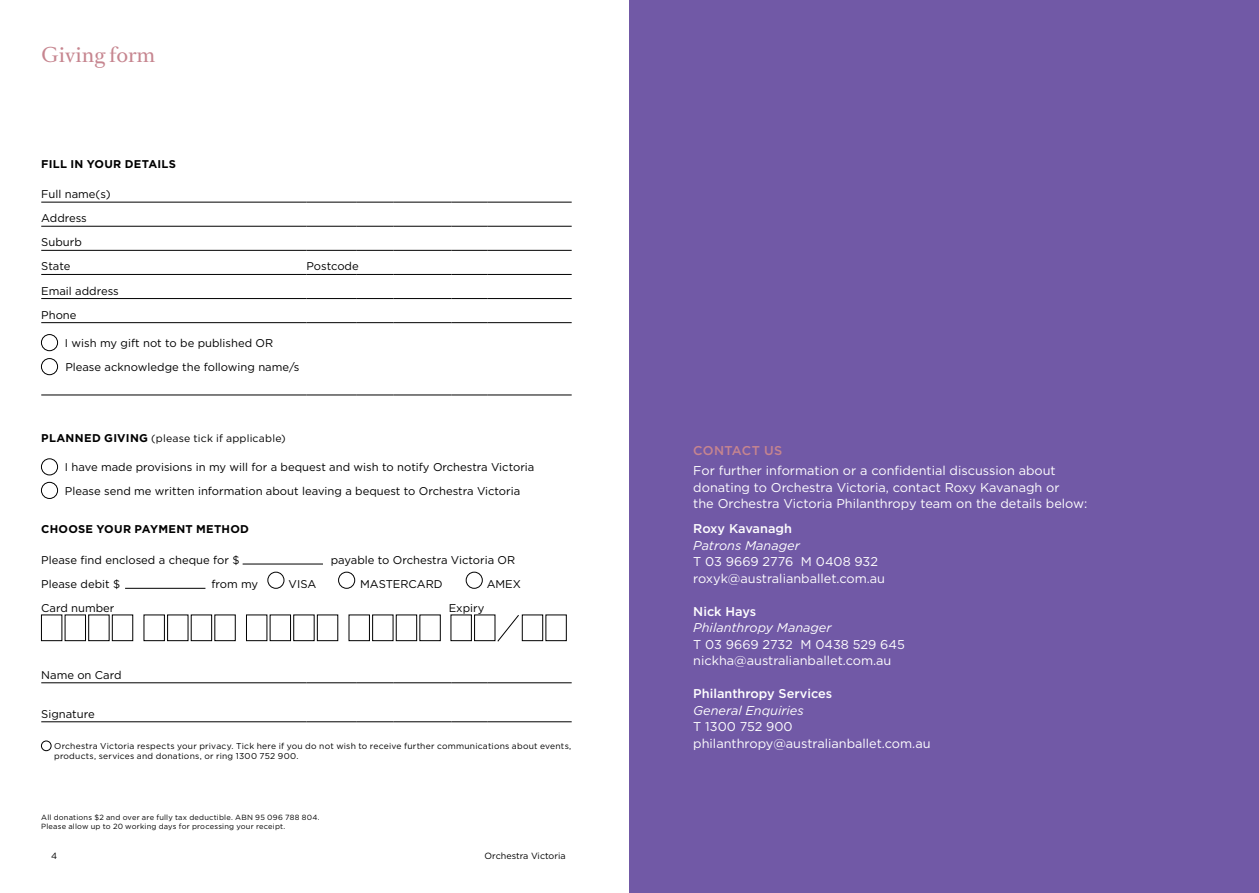
<style>
.page{position:relative;width:1259px;height:893px;background:#fff}
.page>*{position:absolute;margin:0;border:0;box-sizing:border-box;transform-origin:0 0}
.t1{font:19.5px "Romain Text";color:#c6858f}
.t2{font:12.75px/16.5px "Gotham";color:#fff}
.t3{font:italic 12.75px "Gotham";color:#fff}
.t4{font:500 12.75px "Gotham";color:#fff}
.t5{font:500 12.75px "Gotham";letter-spacing:.02em;color:#c6858f}
.t6{font:11.25px/24.2px "Gotham";color:#000}
.t7{font:700 11.25px "Gotham";letter-spacing:.025em;color:#000}
.t8{font:10.5px "Gotham";letter-spacing:.02em;color:#000}
.t9{font:9px "Gotham";color:#000}
.t10{font:8.55px/10.2px "Gotham";letter-spacing:.025em;color:#000}
.t11{font:7.5px/8.7px "Gotham";letter-spacing:.025em;color:#000}
.s1{font-weight:700;font-size:11.25px}
</style>
<div class="page">
<div style="left:629px;top:0;width:630px;height:893px;background:#7159a6"></div>
<div style="left:41px;top:615px;width:21px;height:26px;border:1px solid #000"></div>
<div style="left:65px;top:615px;width:21px;height:26px;border:1px solid #000"></div>
<div style="left:88px;top:615px;width:21px;height:26px;border:1px solid #000"></div>
<div style="left:112px;top:615px;width:21px;height:26px;border:1px solid #000"></div>
<div style="left:144px;top:615px;width:21px;height:26px;border:1px solid #000"></div>
<div style="left:167px;top:615px;width:21px;height:26px;border:1px solid #000"></div>
<div style="left:191px;top:615px;width:21px;height:26px;border:1px solid #000"></div>
<div style="left:246px;top:615px;width:21px;height:26px;border:1px solid #000"></div>
<div style="left:270px;top:615px;width:21px;height:26px;border:1px solid #000"></div>
<div style="left:293px;top:615px;width:21px;height:26px;border:1px solid #000"></div>
<div style="left:317px;top:615px;width:21px;height:26px;border:1px solid #000"></div>
<div style="left:349px;top:615px;width:21px;height:26px;border:1px solid #000"></div>
<div style="left:372px;top:615px;width:21px;height:26px;border:1px solid #000"></div>
<div style="left:396px;top:615px;width:21px;height:26px;border:1px solid #000"></div>
<hr style="left:41px;top:202px;width:265px;height:1px;background:#000">
<hr style="left:306px;top:202px;width:50px;height:1px;background:#000">
<hr style="left:356px;top:202px;width:37px;height:1px;background:#000">
<hr style="left:393px;top:202px;width:58px;height:1px;background:#000">
<hr style="left:451px;top:202px;width:37px;height:1px;background:#000">
<hr style="left:488px;top:202px;width:84px;height:1px;background:#000">
<hr style="left:41px;top:226px;width:265px;height:1px;background:#000">
<hr style="left:306px;top:226px;width:50px;height:1px;background:#000">
<hr style="left:356px;top:226px;width:37px;height:1px;background:#000">
<hr style="left:393px;top:226px;width:58px;height:1px;background:#000">
<hr style="left:451px;top:226px;width:37px;height:1px;background:#000">
<hr style="left:488px;top:226px;width:84px;height:1px;background:#000">
<hr style="left:41px;top:250px;width:265px;height:1px;background:#000">
<hr style="left:306px;top:250px;width:50px;height:1px;background:#000">
<hr style="left:356px;top:250px;width:37px;height:1px;background:#000">
<hr style="left:393px;top:250px;width:58px;height:1px;background:#000">
<hr style="left:451px;top:250px;width:37px;height:1px;background:#000">
<hr style="left:488px;top:250px;width:84px;height:1px;background:#000">
<hr style="left:41px;top:274px;width:265px;height:1px;background:#000">
<hr style="left:306px;top:274px;width:50px;height:1px;background:#000">
<hr style="left:356px;top:274px;width:37px;height:1px;background:#000">
<hr style="left:393px;top:274px;width:58px;height:1px;background:#000">
<hr style="left:451px;top:274px;width:37px;height:1px;background:#000">
<hr style="left:488px;top:274px;width:84px;height:1px;background:#000">
<hr style="left:41px;top:298px;width:265px;height:1px;background:#000">
<hr style="left:306px;top:298px;width:50px;height:1px;background:#000">
<hr style="left:356px;top:298px;width:37px;height:1px;background:#000">
<hr style="left:393px;top:298px;width:58px;height:1px;background:#000">
<hr style="left:451px;top:298px;width:37px;height:1px;background:#000">
<hr style="left:488px;top:298px;width:84px;height:1px;background:#000">
<hr style="left:41px;top:682px;width:265px;height:1px;background:#000">
<hr style="left:306px;top:682px;width:50px;height:1px;background:#000">
<hr style="left:356px;top:682px;width:37px;height:1px;background:#000">
<hr style="left:393px;top:682px;width:58px;height:1px;background:#000">
<hr style="left:451px;top:682px;width:37px;height:1px;background:#000">
<hr style="left:488px;top:682px;width:84px;height:1px;background:#000">
<hr style="left:41px;top:721px;width:265px;height:1px;background:#000">
<hr style="left:306px;top:721px;width:50px;height:1px;background:#000">
<hr style="left:356px;top:721px;width:37px;height:1px;background:#000">
<hr style="left:393px;top:721px;width:58px;height:1px;background:#000">
<hr style="left:451px;top:721px;width:37px;height:1px;background:#000">
<hr style="left:488px;top:721px;width:84px;height:1px;background:#000">
<hr style="left:41px;top:322px;width:265px;height:1px;background:#000">
<hr style="left:306px;top:322px;width:50px;height:1px;background:#000">
<hr style="left:356px;top:322px;width:37px;height:1px;background:#000">
<hr style="left:393px;top:322px;width:58px;height:1px;background:#000">
<hr style="left:451px;top:322px;width:37px;height:1px;background:#000">
<hr style="left:488px;top:322px;width:84px;height:1px;background:#000">
<hr style="left:41px;top:395px;width:265px;height:1px;background:#000">
<hr style="left:306px;top:395px;width:50px;height:1px;background:#000">
<hr style="left:356px;top:395px;width:37px;height:1px;background:#000">
<hr style="left:393px;top:395px;width:58px;height:1px;background:#000">
<hr style="left:451px;top:395px;width:37px;height:1px;background:#000">
<hr style="left:488px;top:395px;width:84px;height:1px;background:#000">
<div style="left:41px;top:334px;width:17px;height:17px;border:1px solid #000;border-radius:50%"></div>
<div style="left:41px;top:358px;width:17px;height:17px;border:1px solid #000;border-radius:50%"></div>
<div style="left:41px;top:459px;width:17px;height:16px;border:1px solid #000;border-radius:50%"></div>
<div style="left:41px;top:482px;width:17px;height:17px;border:1px solid #000;border-radius:50%"></div>
<hr style="left:243px;top:564px;width:80px;height:1px;background:#000">
<hr style="left:125px;top:588px;width:80px;height:1px;background:#000">
<div style="left:466px;top:572px;width:16px;height:16px;border:1px solid #000;border-radius:50%"></div>
<div style="left:268px;top:572px;width:16px;height:16px;border:1px solid #000;border-radius:50%"></div>
<div style="left:338px;top:572px;width:17px;height:16px;border:1px solid #000;border-radius:50%"></div>
<div style="left:474px;top:615px;width:21px;height:26px;border:1px solid #000"></div>
<div style="left:522px;top:615px;width:21px;height:26px;border:1px solid #000"></div>
<svg style="left:497px;top:615px;width:22px;height:27px"></svg>
<div style="left:41px;top:741px;width:10px;height:10px;border:1px solid #000;border-radius:50%"></div>
<h1 class="t1" style="left:41px;top:42px;width:115px">Giving form</h1>
<p class="t7" style="left:41px;top:156px;width:136px">FILL IN YOUR DETAILS</p>
<p class="t6" style="left:41px;top:182px;width:71px">Full name(s)<br>Address<br>Suburb<br>State</p>
<p class="t6" style="left:41px;top:278px;width:79px">Email address<br>Phone</p>
<p class="t6" style="left:65px;top:330px;width:236px">I wish my gift not to be published OR<br>Please acknowledge the following name/s</p>
<p class="t6" style="left:306px;top:254px;width:54px">Postcode</p>
<p class="t8" style="left:41px;top:431px;width:246px"><span class="s1">PLANNED GIVING</span> (please tick if applicable)</p>
<p class="t6" style="left:65px;top:455px;width:471px">I have made provisions in my will for a bequest and wish to notify Orchestra Victoria<br>Please send me written information about leaving a bequest to Orchestra Victoria</p>
<p class="t7" style="left:41px;top:521px;width:209px">CHOOSE YOUR PAYMENT METHOD</p>
<p class="t6" style="left:41px;top:547px;width:200px">Please find enclosed a cheque for $</p>
<p class="t6" style="left:331px;top:547px;width:186px">payable to Orchestra Victoria OR</p>
<p class="t6" style="left:41px;top:571px;width:80px">Please debit $</p>
<p class="t6" style="left:211px;top:571px;width:48px">from my</p>
<p class="t6" style="left:289px;top:571px;width:29px">VISA</p>
<p class="t6" style="left:360px;top:571px;width:84px">MASTERCARD</p>
<p class="t6" style="left:487px;top:571px;width:36px">AMEX</p>
<p class="t6" style="left:41px;top:596px;width:75px">Card number</p>
<p class="t6" style="left:449px;top:596px;width:37px">Expiry</p>
<p class="t6" style="left:41px;top:662px;width:82px">Name on Card</p>
<p class="t6" style="left:41px;top:701px;width:55px">Signature</p>
<p class="t10" style="left:54px;top:741px;width:519px">Orchestra Victoria respects your privacy. Tick here if you do not wish to receive further communications about events, products, services and donations, or ring 1300 752 900.</p>
<p class="t11" style="left:41px;top:813px;width:280px">All donations $2 and over are fully tax deductible. ABN 95 096 788 804.<br>Please allow up to 20 working days for processing your receipt.</p>
<p class="t9" style="left:51px;top:850px;width:8px">4</p>
<p class="t9" style="left:484px;top:850px;width:83px">Orchestra Victoria</p>
<p class="t5" style="left:693px;top:442px;width:91px">CONTACT US</p>
<p class="t2" style="left:693px;top:462px;width:396px">For further information or a confidential discussion about donating to Orchestra Victoria, contact Roxy Kavanagh or<br>the Orchestra Victoria Philanthropy team on the details below:</p>
<p class="t4" style="left:693px;top:520px;width:100px">Roxy Kavanagh</p>
<p class="t3" style="left:693px;top:537px;width:108px">Patrons Manager</p>
<p class="t2" style="left:693px;top:553px;width:193px">T 03 9669 2776 M 0408 932 roxyk@australianballet.com.au</p>
<p class="t4" style="left:693px;top:603px;width:64px">Nick Hays</p>
<p class="t3" style="left:693px;top:620px;width:140px">Philanthropy Manager</p>
<p class="t2" style="left:693px;top:636px;width:213px">T 03 9669 2732 M 0438 529 645 nickha@australianballet.com.au</p>
<p class="t4" style="left:693px;top:685px;width:140px">Philanthropy Services</p>
<p class="t3" style="left:693px;top:702px;width:112px">General Enquiries</p>
<p class="t2" style="left:693px;top:718px;width:239px">T 1300 752 900 philanthropy@australianballet.com.au</p>
</div>
